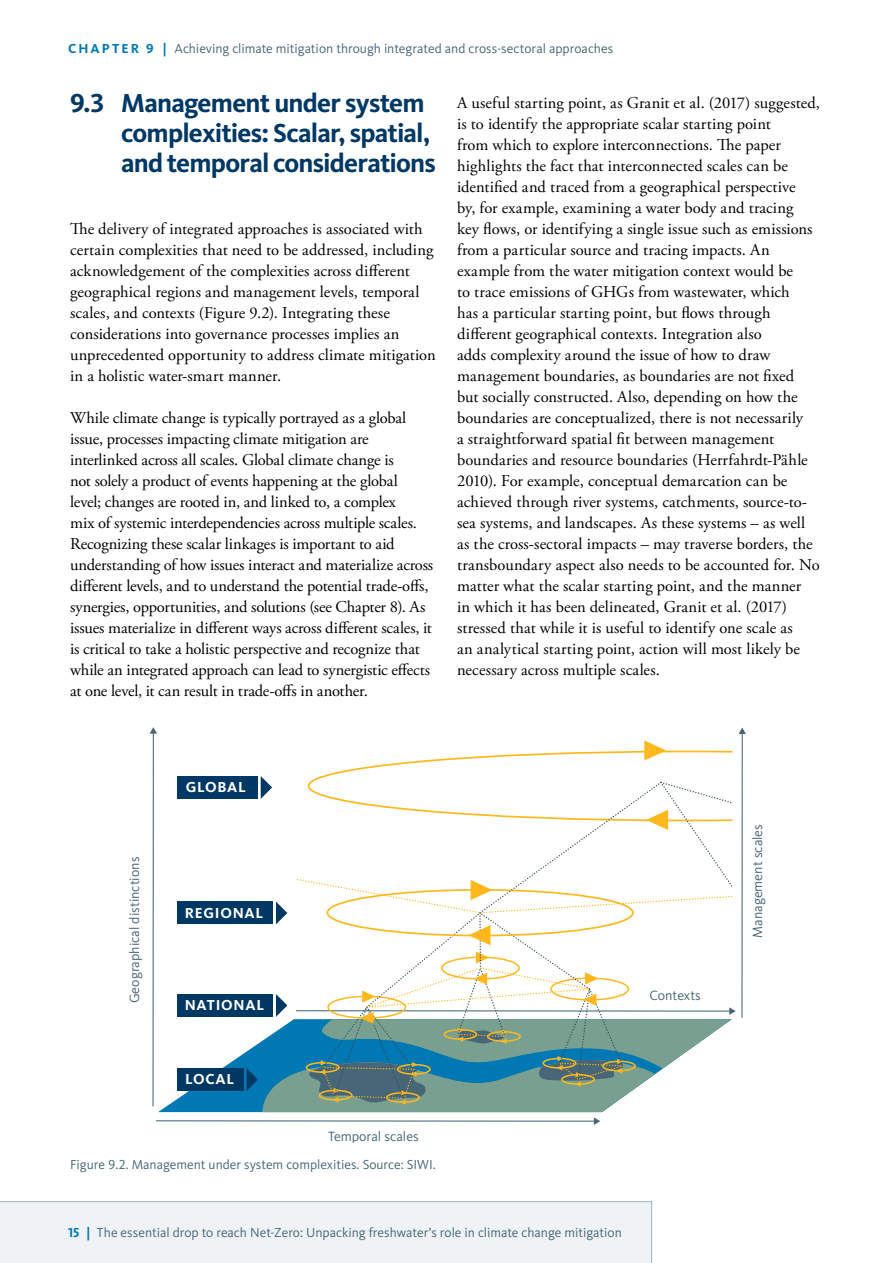
<style>
.page{position:relative;width:893px;height:1263px;background:#fff}
.page>*{position:absolute;margin:0;border:0;box-sizing:border-box;transform-origin:0 0}
.t1{font:700 27px/30px "Kievit OT";letter-spacing:-.03em;color:#003865}
.body_text{font:16.5px/21px "Adobe Garamond Pro";color:#000}
.t2{font:700 15px "Kievit OT";letter-spacing:.05em;color:#fff}
.t3{font:13.95px "Kievit OT";color:#476678}
.table_figure_title{font:13.5px "Kievit OT";color:#476678}
.s1{font-weight:700;color:#0078b3}
</style>
<div class="page">
<hr style="left:741px;top:733px;width:2px;height:285px;background:#476678">
<svg style="left:738px;top:727px;width:8px;height:7px"></svg>
<hr style="left:156px;top:1120px;width:439px;height:2px;background:#476678">
<hr style="left:152px;top:732px;width:2px;height:374px;background:#476678">
<svg style="left:150px;top:727px;width:7px;height:7px"></svg>
<svg style="left:158px;top:1051px;width:89px;height:61px"></svg>
<div style="left:177px;top:1068px;width:66px;height:23px;background:#003865"></div>
<div style="left:177px;top:994px;width:95px;height:23px;background:#003865"></div>
<div style="left:177px;top:901px;width:95px;height:23px;background:#003865"></div>
<div style="left:177px;top:776px;width:80px;height:23px;background:#003865"></div>
<svg style="left:247px;top:740px;width:489px;height:385px"></svg>
<div style="left:0;top:1201px;width:652px;height:62px;background:#eff3f6"></div>
<p class="table_figure_title" style="left:68px;top:41px;width:547px"><span class="s1">C H A P T E R 9 |</span> Achieving climate mitigation through integrated and cross-sectoral approaches</p>
<p class="t1" style="left:121px;top:88px;width:316px;text-indent:-51px">9.3 Management under system complexities: Scalar, spatial, and temporal considerations</p>
<p class="body_text" style="left:70px;top:219px;width:367px">The delivery of integrated approaches is associated with certain complexities that need to be addressed, including acknowledgement of the complexities across different geographical regions and management levels, temporal scales, and contexts (Figure 9.2). Integrating these considerations into governance processes implies an unprecedented opportunity to address climate mitigation in a holistic water-smart manner.</p>
<p class="body_text" style="left:70px;top:408px;width:365px">While climate change is typically portrayed as a global issue, processes impacting climate mitigation are interlinked across all scales. Global climate change is<br>not solely a product of events happening at the global<br>level; changes are rooted in, and linked to, a complex<br>mix of systemic interdependencies across multiple scales.<br>Recognizing these scalar linkages is important to aid understanding of how issues interact and materialize across different levels, and to understand the potential trade-offs, synergies, opportunities, and solutions (see Chapter 8). As issues materialize in different ways across different scales, it is critical to take a holistic perspective and recognize that while an integrated approach can lead to synergistic effects at one level, it can result in trade-offs in another.</p>
<p class="body_text" style="left:457px;top:93px;width:364px">A useful starting point, as Granit et al. (2017) suggested, is to identify the appropriate scalar starting point<br>from which to explore interconnections. The paper highlights the fact that interconnected scales can be identified and traced from a geographical perspective<br>by, for example, examining a water body and tracing<br>key flows, or identifying a single issue such as emissions from a particular source and tracing impacts. An example from the water mitigation context would be<br>to trace emissions of GHGs from wastewater, which<br>has a particular starting point, but flows through different geographical contexts. Integration also<br>adds complexity around the issue of how to draw management boundaries, as boundaries are not fixed<br>but socially constructed. Also, depending on how the boundaries are conceptualized, there is not necessarily<br>a straightforward spatial fit between management boundaries and resource boundaries (Herrfahrdt-Pähle 2010). For example, conceptual demarcation can be achieved through river systems, catchments, source-to&shy;sea systems, and landscapes. As these systems – as well as the cross-sectoral impacts – may traverse borders, the transboundary aspect also needs to be accounted for. No matter what the scalar starting point, and the manner<br>in which it has been delineated, Granit et al. (2017) stressed that while it is useful to identify one scale as<br>an analytical starting point, action will most likely be necessary across multiple scales.</p>
<p class="t3" style="left:127px;top:1003px;width:148px;rotate:-90deg">Geographical distinctions</p>
<p class="t2" style="left:186px;top:778px;width:62px">GLOBAL</p>
<p class="t2" style="left:185px;top:904px;width:80px">REGIONAL</p>
<p class="t2" style="left:185px;top:996px;width:81px">NATIONAL</p>
<p class="t2" style="left:185px;top:1071px;width:51px">LOCAL</p>
<p class="t3" style="left:328px;top:1128px;width:92px">Temporal scales</p>
<p class="table_figure_title" style="left:70px;top:1157px;width:367px">Figure 9.2. Management under system complexities. Source: SIWI.</p>
<p class="t3" style="left:649px;top:987px;width:53px">Contexts</p>
<p class="t3" style="left:750px;top:937px;width:115px;rotate:-90deg">Management scales</p>
<p class="table_figure_title" style="left:68px;top:1225px;width:555px"><span class="s1">15 |</span> The essential drop to reach Net-Zero: Unpacking freshwater’s role in climate change mitigation</p>
</div>
